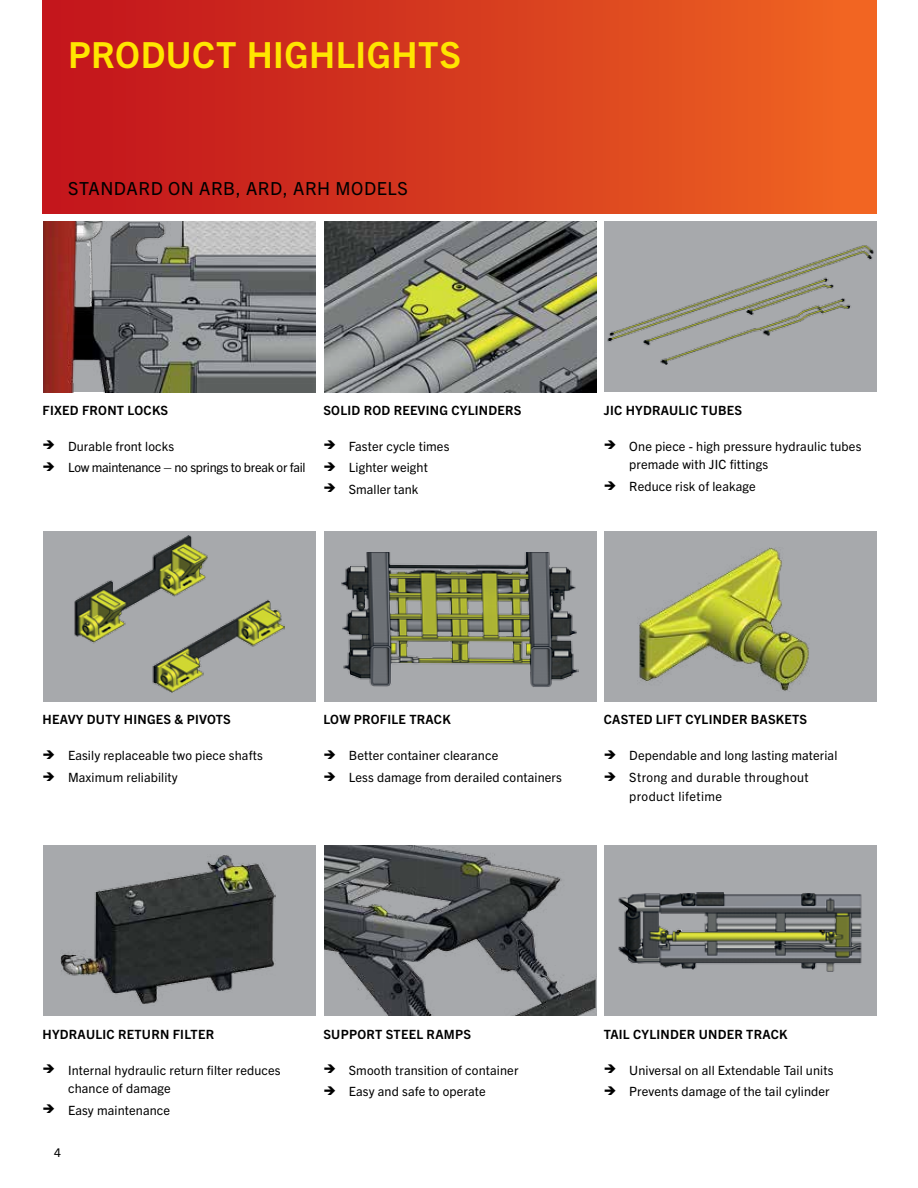
<style>
.page{position:relative;width:918px;height:1188px;background:#fff}
.page>*{position:absolute;margin:0;border:0;box-sizing:border-box;transform-origin:0 0}
.t1{font:700 36px "Trade Gothic Next LT Pro";letter-spacing:.015em;color:#ffe600}
.t2{font:18px "Trade Gothic Next LT Pro";letter-spacing:.03em;color:#000}
.t3{font:12.75px/18.8px "Trade Gothic Next LT Pro";letter-spacing:.01em;color:#000}
.t4{font:700 12.75px "Trade Gothic Next LT Pro";letter-spacing:.02em;color:#000}
.t5{font:12.75px/18.8px "Trade Gothic Next LT Pro";letter-spacing:.03em;color:#000}
.t6{font:12.75px "Trade Gothic Next LT Pro";letter-spacing:-.02em;color:#000}
.t7{font:12px "Trade Gothic Next LT Pro";color:#000}
</style>
<div class="page">
<div style="left:43px;top:0;width:833px;height:213px;background:linear-gradient(to right,#c0121c,#ef6622)"></div>
<img style="left:324px;top:222px;width:272px;height:170px">
<div style="left:604px;top:222px;width:273px;height:170px;background:#a7a9ac"></div>
<img style="left:607px;top:245px;width:267px;height:120px">
<img style="left:43px;top:222px;width:272px;height:170px">
<div style="left:324px;top:532px;width:272px;height:170px;background:#a7a9ac"></div>
<img style="left:341px;top:553px;width:237px;height:134px">
<div style="left:604px;top:532px;width:273px;height:170px;background:#a7a9ac"></div>
<img style="left:637px;top:548px;width:172px;height:143px">
<div style="left:43px;top:532px;width:272px;height:170px;background:#a7a9ac"></div>
<img style="left:74px;top:536px;width:210px;height:157px">
<img style="left:324px;top:846px;width:272px;height:170px">
<div style="left:604px;top:846px;width:273px;height:170px;background:#a7a9ac"></div>
<img style="left:618px;top:892px;width:244px;height:80px">
<div style="left:43px;top:846px;width:272px;height:170px;background:#a7a9ac"></div>
<img style="left:60px;top:855px;width:216px;height:149px">
<h1 class="t1" style="left:68px;top:30px;width:394px">PRODUCT HIGHLIGHTS</h1>
<h2 class="t2" style="left:68px;top:176px;width:341px">STANDARD ON ARB, ARD, ARH MODELS</h2>
<p class="t4" style="left:43px;top:401px;width:127px">FIXED FRONT LOCKS</p>
<p class="t3" style="left:43px;top:436px;width:133px">➔ Durable front locks</p>
<p class="t6" style="left:43px;top:459px;width:265px">➔ Low maintenance – no springs to break or fail</p>
<p class="t4" style="left:323px;top:401px;width:200px">SOLID ROD REEVING CYLINDERS</p>
<p class="t3" style="left:323px;top:436px;width:128px">➔ Faster cycle times</p>
<p class="t3" style="left:323px;top:457px;width:106px">➔ Lighter weight</p>
<p class="t3" style="left:323px;top:479px;width:97px">➔ Smaller tank</p>
<p class="t4" style="left:604px;top:401px;width:140px">JIC HYDRAULIC TUBES</p>
<p class="t3" style="left:629px;top:436px;width:234px;text-indent:-26px">➔ One piece - high pressure hydraulic tubes premade with JIC fittings</p>
<p class="t3" style="left:604px;top:476px;width:153px">➔ Reduce risk of leakage</p>
<p class="t4" style="left:43px;top:711px;width:190px">HEAVY DUTY HINGES &amp; PIVOTS</p>
<p class="t3" style="left:43px;top:746px;width:222px">➔ Easily replaceable two piece shafts</p>
<p class="t3" style="left:43px;top:767px;width:137px">➔ Maximum reliability</p>
<p class="t4" style="left:323px;top:711px;width:129px">LOW PROFILE TRACK</p>
<p class="t3" style="left:323px;top:746px;width:176px">➔ Better container clearance</p>
<p class="t3" style="left:323px;top:767px;width:240px">➔ Less damage from derailed containers</p>
<p class="t4" style="left:604px;top:711px;width:205px">CASTED LIFT CYLINDER BASKETS</p>
<p class="t3" style="left:604px;top:746px;width:235px">➔ Dependable and long lasting material</p>
<p class="t5" style="left:629px;top:767px;width:181px;text-indent:-26px">➔ Strong and durable throughout product lifetime</p>
<p class="t4" style="left:43px;top:1025px;width:173px">HYDRAULIC RETURN FILTER</p>
<p class="t3" style="left:68px;top:1060px;width:214px;text-indent:-26px">➔ Internal hydraulic return filter reduces chance of damage</p>
<p class="t3" style="left:43px;top:1100px;width:129px">➔ Easy maintenance</p>
<p class="t7" style="left:54px;top:1144px;width:8px">4</p>
<p class="t4" style="left:323px;top:1025px;width:149px">SUPPORT STEEL RAMPS</p>
<p class="t3" style="left:323px;top:1060px;width:197px">➔ Smooth transition of container</p>
<p class="t3" style="left:323px;top:1081px;width:164px">➔ Easy and safe to operate</p>
<p class="t4" style="left:604px;top:1025px;width:185px">TAIL CYLINDER UNDER TRACK</p>
<p class="t3" style="left:604px;top:1060px;width:231px">➔ Universal on all Extendable Tail units</p>
<p class="t3" style="left:604px;top:1081px;width:227px">➔ Prevents damage of the tail cylinder</p>
</div>
